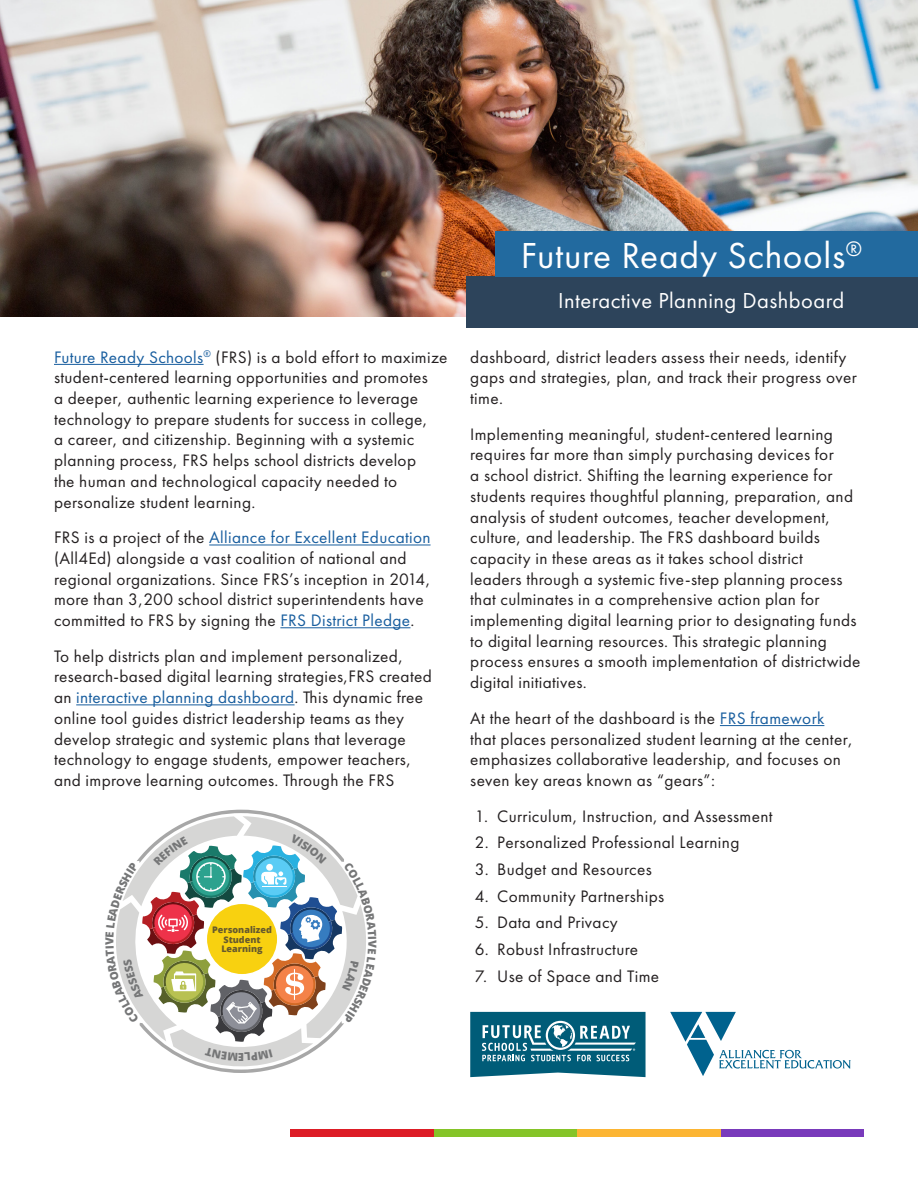
<style>
.page{position:relative;width:918px;height:1188px;background:#fff}
.page>*{position:absolute;margin:0;border:0;box-sizing:border-box;transform-origin:0 0}
.t1{font:37.5px "Futura PT";letter-spacing:.02em;color:#fff}
.t2{font:22.5px "Futura PT";letter-spacing:.02em;color:#fff}
.t3{font:17.25px/20.7px "Futura PT";letter-spacing:.02em;color:#231f20}
.t4{font:800 11.25px "Open Sans";color:#757677}
.t5{font:800 11.1px "Open Sans";color:#757677}
.t6{font:800 9px/9.6px "Open Sans";color:#675a2d;text-align:center}
.s1{color:#175d9e}
</style>
<div class="page">
<img style="left:0;top:0;width:918px;height:317px">
<div style="left:466px;top:276px;width:452px;height:52px;background:#2d445b"></div>
<div style="left:495px;top:231px;width:423px;height:45px;background:#226a9f"></div>
<div style="left:720px;top:1130px;width:144px;height:7px;background:#793abb"></div>
<div style="left:577px;top:1130px;width:143px;height:7px;background:#fcb533"></div>
<div style="left:433px;top:1130px;width:144px;height:7px;background:#85c428"></div>
<div style="left:290px;top:1130px;width:143px;height:7px;background:#dd1d26"></div>
<hr style="left:54px;top:364px;width:150px;height:1px;background:#175d9e">
<hr style="left:209px;top:545px;width:222px;height:1px;background:#175d9e">
<hr style="left:280px;top:627px;width:130px;height:1px;background:#175d9e">
<hr style="left:76px;top:704px;width:219px;height:1px;background:#175d9e">
<hr style="left:720px;top:725px;width:104px;height:1px;background:#175d9e">
<svg style="left:670px;top:1012px;width:181px;height:64px"></svg>
<svg style="left:470px;top:1012px;width:176px;height:65px;background:#327b92"></svg>
<svg style="left:116px;top:810px;width:250px;height:263px"></svg>
<p class="t3" style="left:54px;top:346px;width:395px"><span class="s1">Future Ready Schools</span><sup>®</sup> (FRS) is a bold effort to maximize student-centered learning opportunities and promotes<br>a deeper, authentic learning experience to leverage technology to prepare students for success in college,<br>a career, and citizenship. Beginning with a systemic planning process, FRS helps school districts develop<br>the human and technological capacity needed to personalize student learning.</p>
<p class="t3" style="left:54px;top:527px;width:378px">FRS is a project of the <span class="s1">Alliance for Excellent Education </span>(All4Ed) alongside a vast coalition of national and regional organizations. Since FRS’s inception in 2014, more than 3,200 school district superintendents have committed to FRS by signing the <span class="s1">FRS District Pledge</span>.</p>
<p class="t3" style="left:54px;top:646px;width:379px">To help districts plan and implement personalized, research-based digital learning strategies,FRS created an <span class="s1">interactive planning dashboard</span>. This dynamic free online tool guides district leadership teams as they develop strategic and systemic plans that leverage technology to engage students, empower teachers, and improve learning outcomes. Through the FRS</p>
<p class="t4" style="left:101px;top:945px;width:9px;rotate:-90deg">V</p>
<p class="t6" style="left:212px;top:924px;width:61px">Personalized<br>Student<br>Learning</p>
<p class="t1" style="left:521px;top:233px;width:343px">Future Ready Schools<sup>®</sup></p>
<p class="t2" style="left:558px;top:287px;width:287px">Interactive Planning Dashboard</p>
<p class="t3" style="left:470px;top:346px;width:388px">dashboard, district leaders assess their needs, identify gaps and strategies, plan, and track their progress over time.</p>
<p class="t3" style="left:470px;top:424px;width:392px">Implementing meaningful, student-centered learning requires far more than simply purchasing devices for<br>a school district. Shifting the learning experience for students requires thoughtful planning, preparation, and analysis of student outcomes, teacher development, culture, and leadership. The FRS dashboard builds capacity in these areas as it takes school district<br>leaders through a systemic five-step planning process that culminates in a comprehensive action plan for implementing digital learning prior to designating funds to digital learning resources. This strategic planning process ensures a smooth implementation of districtwide digital initiatives.</p>
<p class="t3" style="left:470px;top:708px;width:384px">At the heart of the dashboard is the <span class="s1">FRS framework </span>that places personalized student learning at the center, emphasizes collaborative leadership, and focuses on seven key areas known as “gears”:</p>
<p class="t3" style="left:475px;top:805px;width:299px">1. Curriculum, Instruction, and Assessment</p>
<p class="t3" style="left:475px;top:832px;width:266px">2. Personalized Professional Learning</p>
<p class="t3" style="left:475px;top:859px;width:179px">3. Budget and Resources</p>
<p class="t3" style="left:475px;top:886px;width:191px">4. Community Partnerships</p>
<p class="t3" style="left:475px;top:912px;width:145px">5. Data and Privacy</p>
<p class="t3" style="left:475px;top:939px;width:165px">6. Robust Infrastructure</p>
<p class="t3" style="left:475px;top:966px;width:186px">7. Use of Space and Time</p>
<p class="t5" style="left:244px;top:1065px;width:8px;rotate:180deg">E</p>
</div>
